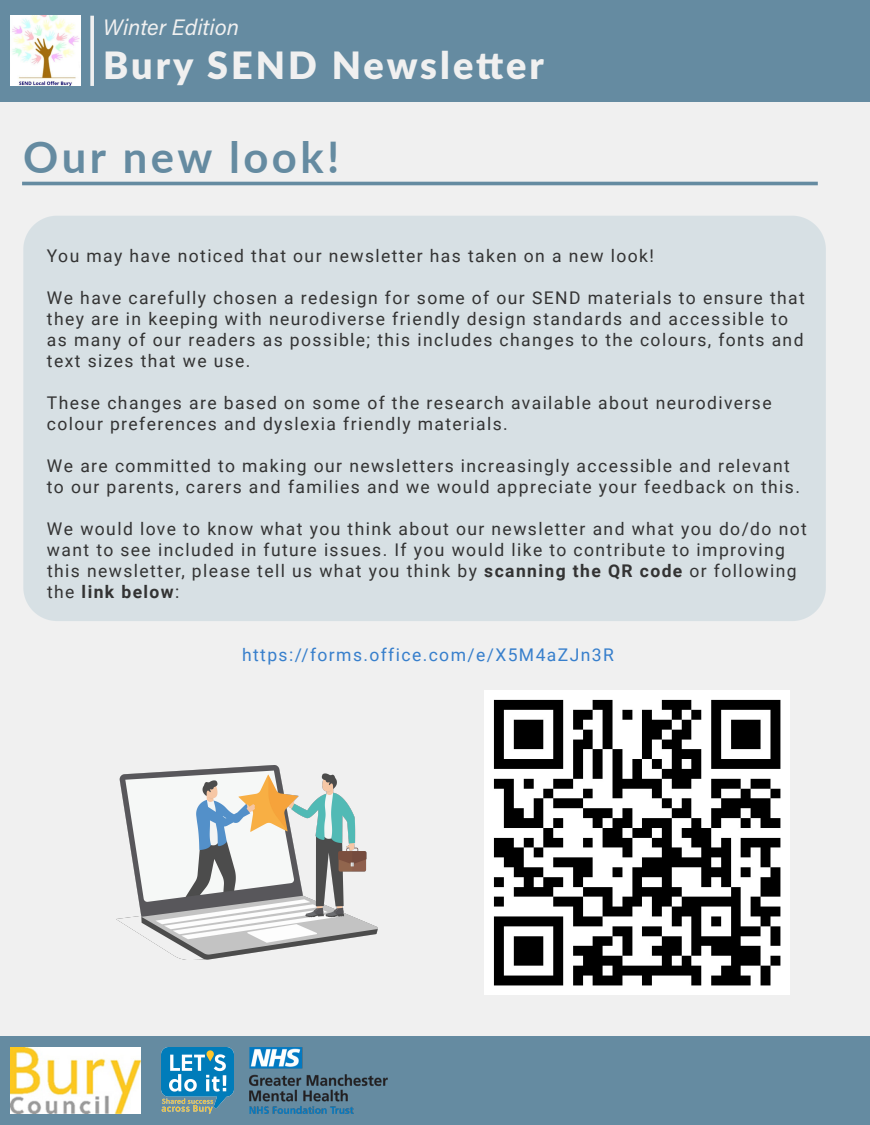
<style>
.page{position:relative;width:870px;height:1125px;background:#fff}
.page>*{position:absolute;margin:0;border:0;box-sizing:border-box;transform-origin:0 0}
.t1{font:700 43.62px "Lato";letter-spacing:.08em;color:#658ba1}
.t2{font:900 37.75px "Lato";letter-spacing:.08em;color:#f0f0f0}
.t3{font:italic 22.38px "Acumin Pro";color:#f0f0f0}
.t4{font:17.5px/21px "Roboto";letter-spacing:.08em;color:#333}
.t5{font:17.5px "Roboto";letter-spacing:.08em;color:#377fcc}
.s1{font-weight:700}
</style>
<div class="page">
<div style="left:0;top:0;width:869px;height:1125px;background:#f0f0f0"></div>
<hr style="left:22px;top:182px;width:795px;height:3px;background:#658ba1">
<div style="left:23px;top:216px;width:802px;height:405px;background:#d7e0e4"></div>
<div style="left:0;top:0;width:869px;height:101px;background:#658ba1"></div>
<svg style="left:90px;top:16px;width:4px;height:70px"></svg>
<img style="left:10px;top:16px;width:71px;height:70px">
<img style="left:116px;top:765px;width:261px;height:195px">
<img style="left:484px;top:690px;width:305px;height:305px">
<div style="left:0;top:1036px;width:869px;height:89px;background:#658ba1"></div>
<img style="left:161px;top:1048px;width:72px;height:66px">
<img style="left:249px;top:1048px;width:138px;height:66px">
<img style="left:10px;top:1048px;width:130px;height:66px">
<p class="t3" style="left:103px;top:11px;width:137px">Winter Edition</p>
<h2 class="t2" style="left:103px;top:37px;width:442px">Bury SEND Newsletter</h2>
<h1 class="t1" style="left:23px;top:125px;width:317px">Our new look!</h1>
<p class="t4" style="left:47px;top:245px;width:608px">You may have noticed that our newsletter has taken on a new look!</p>
<p class="t4" style="left:47px;top:287px;width:759px">We have carefully chosen a redesign for some of our SEND materials to ensure that they are in keeping with neurodiverse friendly design standards and accessible to as many of our readers as possible; this includes changes to the colours, fonts and text sizes that we use.</p>
<p class="t4" style="left:47px;top:392px;width:725px">These changes are based on some of the research available about neurodiverse colour preferences and dyslexia friendly materials.</p>
<p class="t4" style="left:47px;top:455px;width:754px">We are committed to making our newsletters increasingly accessible and relevant to our parents, carers and families and we would appreciate your feedback on this.</p>
<p class="t4" style="left:47px;top:518px;width:761px">We would love to know what you think about our newsletter and what you do/do not want to see included in future issues. If you would like to contribute to improving this newsletter, please tell us what you think by <span class="s1">scanning the QR code</span> or following the <span class="s1">link below</span>:</p>
<h2 class="t5" style="left:242px;top:642px;width:373px">https://forms.office.com/e/X5M4aZJn3R</h2>
</div>
